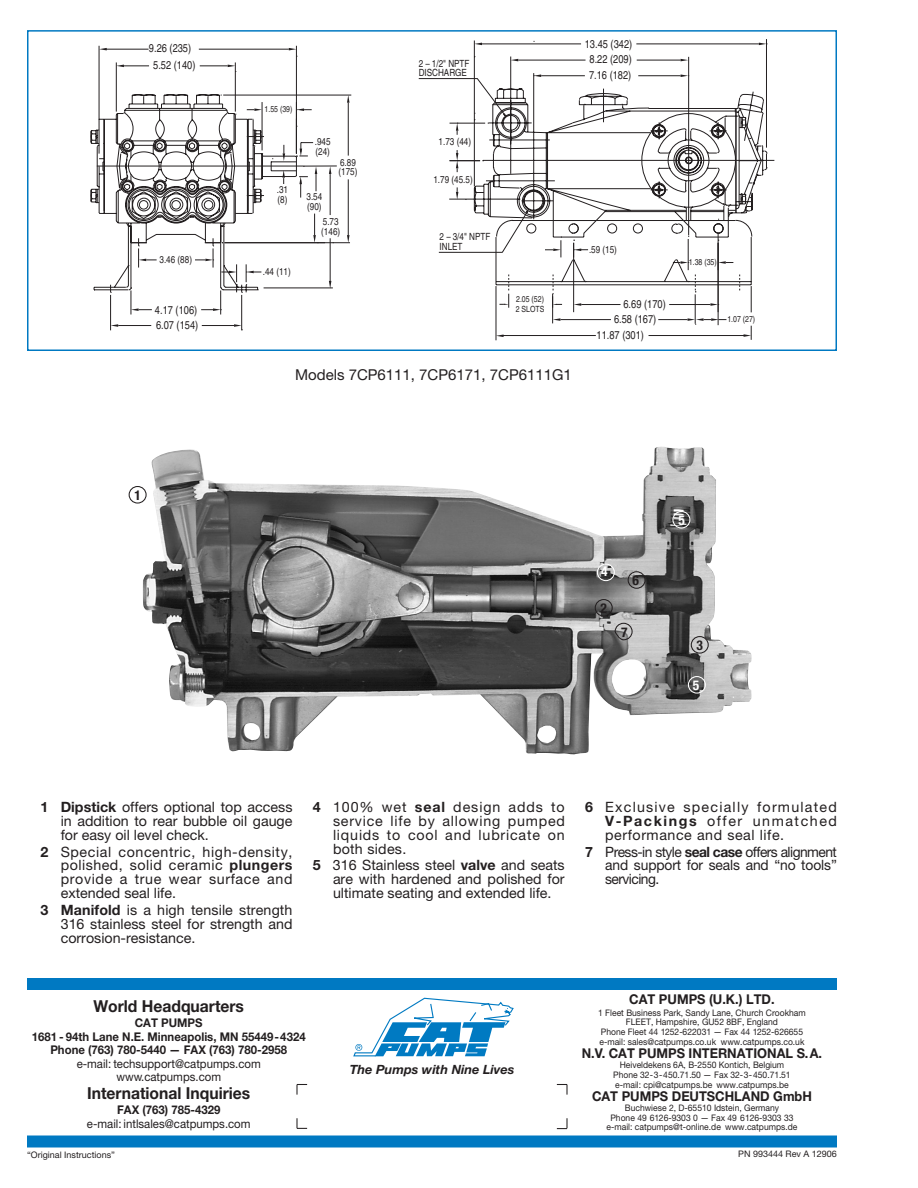
<style>
.page{position:relative;width:918px;height:1188px;background:#fff}
.page>*{position:absolute;margin:0;border:0;box-sizing:border-box;transform-origin:0 0}
.t1{font:700 16.5px "Helvetica Neue LT Std";color:#231f20;scale:.95 1}
.t2{font:15px "Helvetica Neue LT Std";color:#231f20}
.t3{font:14.25px/13.8px "Helvetica Neue LT Std";color:#231f20;text-align:justify}
.t4{font:700 13.5px "Helvetica Neue LT Std";color:#231f20;scale:.95 1}
.t5{font:700 condensed 13.5px "Helvetica Neue LT Std";color:#231f20}
.t6{font:700 condensed 13.5px "Helvetica Neue LT Std";color:#fff}
.t7{font:italic 700 12.75px "Helvetica Neue LT Std";color:#231f20}
.t8{font:700 12px "Helvetica Neue LT Std";color:#231f20;scale:.95 1}
.t9{font:12px "Helvetica Neue LT Std";color:#231f20;scale:.95 1}
.t10{font:condensed 11.25px/15.8px "Helvetica";color:#231f20;text-align:center}
.t11{font:condensed 9.9px/9.9px "Helvetica";color:#231f20}
.t12{font:9px "Helvetica Neue LT Std";color:#231f20;scale:.95 1}
.t13{font:9px "Helvetica Neue LT Std";color:#231f20}
.t14{font:condensed 8.55px/9.9px "Helvetica";color:#231f20}
.s1{font-weight:700}
</style>
<div class="page">
<hr style="left:766px;top:39px;width:1px;height:109px;background:#231f20">
<svg style="left:99px;top:48px;width:8px;height:2px"></svg>
<svg style="left:289px;top:48px;width:7px;height:2px"></svg>
<hr style="left:116px;top:62px;width:1px;height:50px;background:#231f20">
<hr style="left:235px;top:62px;width:1px;height:50px;background:#231f20">
<svg style="left:116px;top:65px;width:33px;height:2px"></svg>
<svg style="left:200px;top:65px;width:36px;height:7px"></svg>
<svg style="left:449px;top:40px;width:325px;height:196px"></svg>
<svg style="left:333px;top:94px;width:404px;height:13px"></svg>
<svg style="left:347px;top:95px;width:3px;height:8px"></svg>
<svg style="left:110px;top:107px;width:642px;height:234px"></svg>
<svg style="left:499px;top:275px;width:10px;height:33px"></svg>
<hr style="left:573px;top:243px;width:1px;height:69px;background:#231f20">
<hr style="left:581px;top:304px;width:40px;height:1px;background:#231f20">
<svg style="left:574px;top:303px;width:7px;height:3px"></svg>
<svg style="left:545px;top:237px;width:17px;height:20px"></svg>
<svg style="left:573px;top:240px;width:15px;height:17px"></svg>
<hr style="left:560px;top:319px;width:51px;height:1px;background:#231f20">
<svg style="left:496px;top:335px;width:8px;height:2px"></svg>
<svg style="left:552px;top:275px;width:10px;height:48px"></svg>
<svg style="left:648px;top:219px;width:104px;height:121px"></svg>
<hr style="left:110px;top:295px;width:1px;height:35px;background:#231f20">
<hr style="left:241px;top:295px;width:1px;height:35px;background:#231f20">
<hr style="left:118px;top:325px;width:33px;height:1px;background:#231f20">
<hr style="left:202px;top:325px;width:32px;height:1px;background:#231f20">
<svg style="left:111px;top:324px;width:7px;height:3px"></svg>
<svg style="left:234px;top:324px;width:9px;height:6px"></svg>
<svg style="left:94px;top:94px;width:239px;height:220px"></svg>
<div style="left:27px;top:30px;width:810px;height:321px;border:2px solid #0079c2"></div>
<div style="left:27px;top:978px;width:810px;height:12px;background:#0079c2"></div>
<div style="left:27px;top:1136px;width:810px;height:12px;background:#0079c2"></div>
<svg style="left:353px;top:997px;width:161px;height:60px"></svg>
<svg style="left:296px;top:1084px;width:11px;height:11px"></svg>
<svg style="left:296px;top:1118px;width:11px;height:11px"></svg>
<svg style="left:557px;top:1084px;width:11px;height:11px"></svg>
<svg style="left:557px;top:1118px;width:11px;height:11px"></svg>
<img style="left:142px;top:447px;width:610px;height:308px">
<div style="left:688px;top:676px;width:18px;height:18px;border:1px solid #fff;border-radius:50%"></div>
<div style="left:129px;top:486px;width:18px;height:18px;border:1px solid #231f20;border-radius:50%"></div>
<div style="left:672px;top:511px;width:18px;height:18px;border:1px solid #fff;border-radius:50%"></div>
<div style="left:595px;top:599px;width:18px;height:18px;border:1px solid #231f20;border-radius:50%"></div>
<div style="left:691px;top:636px;width:18px;height:18px;border:1px solid #231f20;border-radius:50%"></div>
<div style="left:597px;top:564px;width:18px;height:17px;border:1px solid #fff;border-radius:50%"></div>
<div style="left:628px;top:571px;width:18px;height:18px;border:1px solid #231f20;border-radius:50%"></div>
<div style="left:615px;top:623px;width:18px;height:17px;border:1px solid #231f20;border-radius:50%"></div>
<p class="t10" style="left:149px;top:39px;width:48px;line-height:17.2px">9.26 (235)<br>5.52 (140)</p>
<p class="t11" style="left:160px;top:255px;width:34px">3.46 (88)</p>
<p class="t10" style="left:155px;top:302px;width:45px;text-align:left">4.17 (106)<br>6.07 (154)</p>
<p class="t5" style="left:134px;top:487px;width:8px">1</p>
<p class="t14" style="left:265px;top:104px;width:29px">1.55 (39)</p>
<p class="t11" style="left:277px;top:185px;width:13px">.31 (8)</p>
<p class="t11" style="left:263px;top:267px;width:29px">.44 (11)</p>
<p class="t11" style="left:315px;top:136px;width:17px">.945 (24)</p>
<p class="t11" style="left:307px;top:192px;width:17px">3.54 (90)</p>
<p class="t11" style="left:339px;top:157px;width:20px">6.89 (175)</p>
<p class="t11" style="left:321px;top:216px;width:20px">5.73 (146)</p>
<p class="t11" style="left:419px;top:58px;width:52px">2 – 1/2" NPTF<br>DISCHARGE</p>
<p class="t11" style="left:439px;top:137px;width:34px">1.73 (44)</p>
<p class="t11" style="left:433px;top:174px;width:41px">1.79 (45.5)</p>
<p class="t11" style="left:440px;top:231px;width:52px">2 – 3/4" NPTF<br>INLET</p>
<p class="t14" style="left:516px;top:294px;width:30px">2.05 (52)<br>2 SLOTS</p>
<p class="t2" style="left:295px;top:366px;width:278px">Models 7CP6111, 7CP6171, 7CP6111G1</p>
<p class="t10" style="left:585px;top:36px;width:49px">13.45 (342)<br>8.22 (209)<br>7.16 (182)</p>
<p class="t11" style="left:589px;top:245px;width:29px">.59 (15)</p>
<p class="t10" style="left:623px;top:296px;width:44px">6.69 (170)</p>
<p class="t10" style="left:597px;top:327px;width:49px">11.87 (301)</p>
<p class="t10" style="left:614px;top:311px;width:44px">6.58 (167)</p>
<p class="t14" style="left:689px;top:257px;width:29px">1.38 (35)</p>
<p class="t14" style="left:727px;top:314px;width:29px">1.07 (27)</p>
<p class="t6" style="left:601px;top:563px;width:8px">4</p>
<p class="t5" style="left:600px;top:600px;width:8px">2</p>
<p class="t5" style="left:633px;top:572px;width:8px">6</p>
<p class="t5" style="left:621px;top:624px;width:8px">7</p>
<p class="t6" style="left:679px;top:512px;width:8px">5</p>
<p class="t5" style="left:697px;top:637px;width:8px">3</p>
<p class="t6" style="left:693px;top:677px;width:8px">5</p>
<p class="t3" style="left:61px;top:800px;width:233px;text-indent:-20px"><span class="s1">1 Dipstick</span> offers optional top access in addition to rear bubble oil gauge for easy oil level check.</p>
<p class="t3" style="left:61px;top:844px;width:233px;text-indent:-20px"><span class="s1">2</span> Special concentric, high-density, polished, solid ceramic <span class="s1">plungers </span>provide a true wear surface and extended seal life.</p>
<p class="t3" style="left:61px;top:903px;width:233px;text-indent:-20px"><span class="s1">3 Manifold</span> is a high tensile strength 316 stainless steel for strength and corrosion-resistance.</p>
<p class="t3" style="left:333px;top:800px;width:233px;text-indent:-20px"><span class="s1">4</span> 100% wet <span class="s1">seal</span> design adds to service life by allowing pumped liquids to cool and lubricate on both sides.</p>
<p class="t3" style="left:333px;top:858px;width:233px;text-indent:-20px"><span class="s1">5</span> 316 Stainless steel <span class="s1">valve</span> and seats are with hardened and polished for ultimate seating and extended life.</p>
<p class="t3" style="left:605px;top:800px;width:233px;text-indent:-20px"><span class="s1">6</span> Exclusive specially formulated <span class="s1">V-Packings</span> offer unmatched performance and seal life.</p>
<p class="t3" style="left:605px;top:844px;width:233px;text-indent:-20px"><span class="s1">7</span> Press-in style <span class="s1">seal case</span> offers alignment and support for seals and “no tools” servicing.</p>
<p class="t1" style="left:93px;top:996px;width:160px">World Headquarters</p>
<p class="t8" style="left:135px;top:1015px;width:73px">CAT PUMPS</p>
<p class="t8" style="left:32px;top:1029px;width:290px">1681 - 94th Lane N.E. Minneapolis, MN 55449-4324</p>
<p class="t8" style="left:50px;top:1042px;width:251px">Phone (763) 780-5440 — FAX (763) 780-2958</p>
<p class="t9" style="left:77px;top:1056px;width:195px">e-mail: techsupport@catpumps.com</p>
<p class="t9" style="left:116px;top:1070px;width:112px">www.catpumps.com</p>
<p class="t1" style="left:87px;top:1083px;width:173px">International Inquiries</p>
<p class="t8" style="left:117px;top:1102px;width:110px">FAX (763) 785-4329</p>
<p class="t9" style="left:87px;top:1116px;width:174px">e-mail: intlsales@catpumps.com</p>
<p class="t13" style="left:27px;top:1149px;width:90px">“Original Instructions”</p>
<p class="t7" style="left:350px;top:1062px;width:166px">The Pumps with Nine Lives</p>
<p class="t4" style="left:629px;top:991px;width:155px">CAT PUMPS (U.K.) LTD.</p>
<p class="t12" style="left:598px;top:1007px;width:220px">1 Fleet Business Park, Sandy Lane, Church Crookham</p>
<p class="t12" style="left:626px;top:1017px;width:162px">FLEET, Hampshire, GU52 8BF, England</p>
<p class="t12" style="left:601px;top:1026px;width:214px">Phone Fleet 44 1252-622031 — Fax 44 1252-626655</p>
<p class="t12" style="left:600px;top:1036px;width:217px">e-mail: sales@catpumps.co.uk www.catpumps.co.uk</p>
<p class="t4" style="left:582px;top:1045px;width:255px">N.V. CAT PUMPS INTERNATIONAL S.A.</p>
<p class="t12" style="left:620px;top:1059px;width:175px">Heiveldekens 6A, B-2550 Kontich, Belgium</p>
<p class="t12" style="left:613px;top:1069px;width:188px">Phone 32-3-450.71.50 — Fax 32-3-450.71.51</p>
<p class="t12" style="left:615px;top:1079px;width:184px">e-mail: cpi@catpumps.be www.catpumps.be</p>
<p class="t4" style="left:592px;top:1088px;width:233px">CAT PUMPS DEUTSCHLAND GmbH</p>
<p class="t12" style="left:625px;top:1102px;width:164px">Buchwiese 2, D-65510 Idstein, Germany</p>
<p class="t12" style="left:610px;top:1112px;width:194px">Phone 49 6126-9303 0 — Fax 49 6126-9303 33</p>
<p class="t12" style="left:607px;top:1122px;width:202px">e-mail: catpumps@t-online.de www.catpumps.de</p>
<p class="t13" style="left:738px;top:1149px;width:100px">PN 993444 Rev A 12906</p>
</div>
